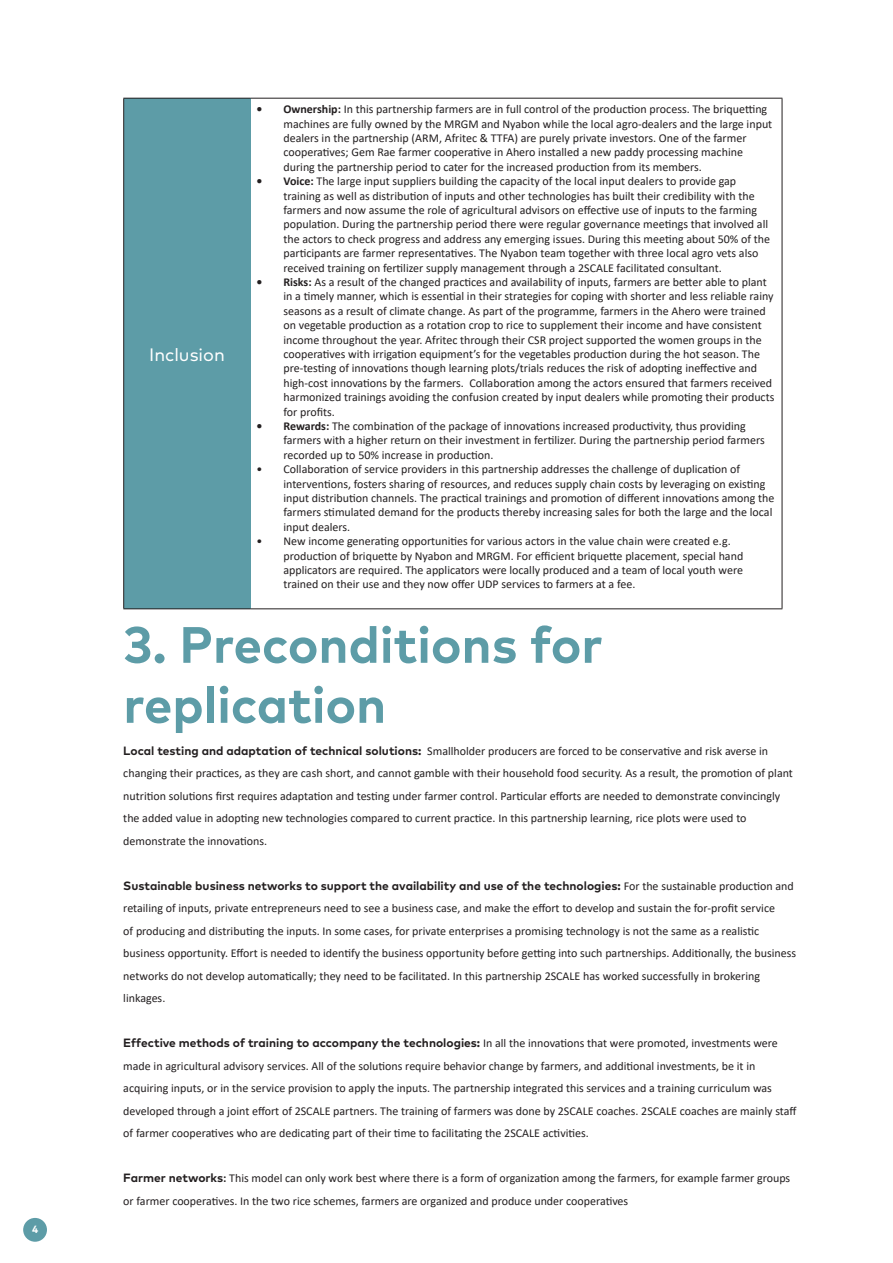
<style>
.page{position:relative;width:893px;height:1263px;background:#fff}
.page>*{position:absolute;margin:0;border:0;box-sizing:border-box;transform-origin:0 0}
.t1{font:700 51px/60px "Mark Pro";color:#5d9ca7}
.t2{font:18px "Mark Pro";color:#fff}
.t3{font:12px/14.4px "Calibri";color:#231f20}
.t4{font:700 10.5px "Mark Pro";color:#fff}
.s1{font-weight:700}
.s2{font-family:"Mark Pro";font-weight:700}
</style>
<div class="page">
<div style="left:23px;top:1218px;width:24px;height:24px;background:#5d9ca7;border-radius:50%"></div>
<div style="left:124px;top:98px;width:126px;height:511px;background:#5d9ca7"></div>
<hr style="left:123px;top:98px;width:127px;height:1px;background:#231f20">
<hr style="left:123px;top:99px;width:1px;height:509px;background:#231f20">
<hr style="left:250px;top:98px;width:532px;height:1px;background:#231f20">
<hr style="left:782px;top:99px;width:1px;height:509px;background:#231f20">
<hr style="left:123px;top:608px;width:127px;height:1px;background:#231f20">
<hr style="left:250px;top:608px;width:532px;height:1px;background:#231f20">
<p class="t4" style="left:32px;top:1221px;width:8px">4</p>
<p class="t2" style="left:149px;top:341px;width:77px">Inclusion</p>
<p class="t3" style="left:283px;top:102px;width:490px;text-indent:-27px"><span class="s1">• Ownership:</span> In this partnership farmers are in full control of the production process. The briquetting machines are fully owned by the MRGM and Nyabon while the local agro-dealers and the large input dealers in the partnership (ARM, Afritec &amp; TTFA) are purely private investors. One of the farmer cooperatives; Gem Rae farmer cooperative in Ahero installed a new paddy processing machine during the partnership period to cater for the increased production from its members.</p>
<p class="t3" style="left:283px;top:174px;width:488px;text-indent:-27px"><span class="s1">• Voice:</span> The large input suppliers building the capacity of the local input dealers to provide gap training as well as distribution of inputs and other technologies has built their credibility with the farmers and now assume the role of agricultural advisors on effective use of inputs to the farming population. During the partnership period there were regular governance meetings that involved all the actors to check progress and address any emerging issues. During this meeting about 50% of the participants are farmer representatives. The Nyabon team together with three local agro vets also received training on fertilizer supply management through a 2SCALE facilitated consultant.</p>
<p class="t3" style="left:283px;top:274px;width:492px;text-indent:-27px"><span class="s1">• Risks:</span> As a result of the changed practices and availability of inputs, farmers are better able to plant in a timely manner, which is essential in their strategies for coping with shorter and less reliable rainy seasons as a result of climate change. As part of the programme, farmers in the Ahero were trained on vegetable production as a rotation crop to rice to supplement their income and have consistent income throughout the year. Afritec through their CSR project supported the women groups in the cooperatives with irrigation equipment’s for the vegetables production during the hot season. The pre-testing of innovations though learning plots/trials reduces the risk of adopting ineffective and high-cost innovations by the farmers. Collaboration among the actors ensured that farmers received harmonized trainings avoiding the confusion created by input dealers while promoting their products for profits.</p>
<p class="t3" style="left:283px;top:418px;width:483px;text-indent:-27px"><span class="s1">• Rewards:</span> The combination of the package of innovations increased productivity, thus providing farmers with a higher return on their investment in fertilizer. During the partnership period farmers recorded up to 50% increase in production.</p>
<p class="t3" style="left:283px;top:462px;width:493px;text-indent:-27px">• Collaboration of service providers in this partnership addresses the challenge of duplication of interventions, fosters sharing of resources, and reduces supply chain costs by leveraging on existing input distribution channels. The practical trainings and promotion of different innovations among the farmers stimulated demand for the products thereby increasing sales for both the large and the local input dealers.</p>
<p class="t3" style="left:283px;top:534px;width:461px;text-indent:-27px">• New income generating opportunities for various actors in the value chain were created e.g. production of briquette by Nyabon and MRGM. For efficient briquette placement, special hand applicators are required. The applicators were locally produced and a team of local youth were trained on their use and they now offer UDP services to farmers at a fee.</p>
<p class="t1" style="left:123px;top:610px;width:481px">3. Preconditions for replication</p>
<p class="t3" style="left:123px;top:739px;width:671px;line-height:22.5px"><span class="s2">Local testing and adaptation of technical solutions:</span> Smallholder producers are forced to be conservative and risk averse in changing their practices, as they are cash short, and cannot gamble with their household food security. As a result, the promotion of plant nutrition solutions first requires adaptation and testing under farmer control. Particular efforts are needed to demonstrate convincingly the added value in adopting new technologies compared to current practice. In this partnership learning, rice plots were used to demonstrate the innovations.</p>
<p class="t3" style="left:123px;top:874px;width:674px;line-height:22.5px"><span class="s2">Sustainable business networks to support the availability and use of the technologies:</span> For the sustainable production and retailing of inputs, private entrepreneurs need to see a business case, and make the effort to develop and sustain the for-profit service<br>of producing and distributing the inputs. In some cases, for private enterprises a promising technology is not the same as a realistic business opportunity. Effort is needed to identify the business opportunity before getting into such partnerships. Additionally, the business networks do not develop automatically; they need to be facilitated. In this partnership 2SCALE has worked successfully in brokering linkages.</p>
<p class="t3" style="left:123px;top:1031px;width:675px;line-height:22.5px"><span class="s2">Effective methods of training to accompany the technologies:</span> In all the innovations that were promoted, investments were made in agricultural advisory services. All of the solutions require behavior change by farmers, and additional investments, be it in acquiring inputs, or in the service provision to apply the inputs. The partnership integrated this services and a training curriculum was developed through a joint effort of 2SCALE partners. The training of farmers was done by 2SCALE coaches. 2SCALE coaches are mainly staff of farmer cooperatives who are dedicating part of their time to facilitating the 2SCALE activities.</p>
<p class="t3" style="left:123px;top:1166px;width:668px;line-height:22.5px"><span class="s2">Farmer networks</span><span class="s1">:</span> This model can only work best where there is a form of organization among the farmers, for example farmer groups or farmer cooperatives. In the two rice schemes, farmers are organized and produce under cooperatives</p>
</div>
